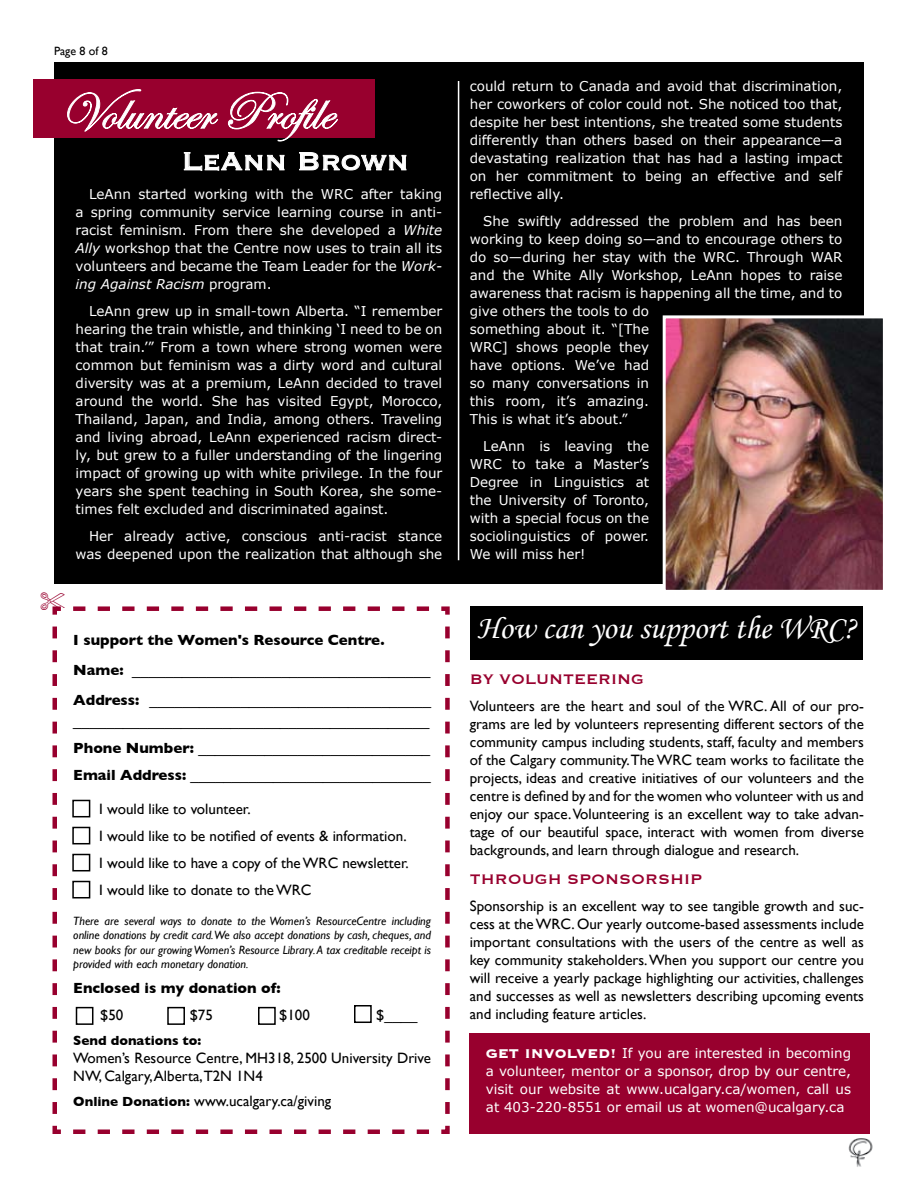
<style>
.page{position:relative;width:918px;height:1188px;background:#fff}
.page>*{position:absolute;margin:0;border:0;box-sizing:border-box;transform-origin:0 0}
.t1{font:54px "Edwardian Script ITC";color:#fff}
.t2{font:33px "Monotype Corsiva";color:#fff}
.t3{font:33px "Copperplate";color:#fff}
.t4{font:18px "Copperplate";color:#98002e}
.t5{font:15px/18px "Gill Sans";color:#000}
.t6{font:700 15px "Gill Sans";color:#000}
.t7{font:13.5px/18px "Verdana";color:#fff;text-align:justify}
.t8{font:700 13.5px "Gill Sans";color:#000}
.t9{font:italic 12px/14.4px "Gill Sans";color:#000;text-align:justify}
.t10{font:12px "Gill Sans";color:#000}
.s1{font-style:italic}
.s2{font-weight:700}
.s3{font-weight:700;font-size:13.5px}
.s4{font-family:"Copperplate";font-weight:700;font-size:16.5px}
</style>
<div class="page">
<img style="left:848px;top:1138px;width:25px;height:29px">
<div style="left:54px;top:63px;width:810px;height:521px;background:#000"></div>
<img style="left:667px;top:319px;width:215px;height:270px">
<div style="left:663px;top:315px;width:223px;height:278px;border:3px solid #fff"></div>
<svg style="left:52px;top:606px;width:398px;height:528px"></svg>
<div style="left:72px;top:800px;width:18px;height:17px;border:2px solid #000"></div>
<div style="left:72px;top:827px;width:18px;height:17px;border:2px solid #000"></div>
<div style="left:72px;top:854px;width:18px;height:17px;border:2px solid #000"></div>
<div style="left:72px;top:881px;width:18px;height:17px;border:2px solid #000"></div>
<div style="left:354px;top:1005px;width:18px;height:18px;border:2px solid #000"></div>
<div style="left:258px;top:1007px;width:18px;height:18px;border:2px solid #000"></div>
<div style="left:167px;top:1007px;width:18px;height:18px;border:2px solid #000"></div>
<div style="left:76px;top:1007px;width:17px;height:18px;border:2px solid #000"></div>
<div style="left:470px;top:1034px;width:400px;height:100px;background:#98002e"></div>
<div style="left:471px;top:606px;width:392px;height:53px;background:#000"></div>
<hr style="left:458px;top:81px;width:1px;height:479px;background:#fff">
<div style="left:33px;top:80px;width:341px;height:58px;background:#98002e"></div>
<svg style="left:67px;top:89px;width:340px;height:82px"></svg>
<svg style="left:52px;top:606px;width:377px;height:5px"></svg>
<p class="t10" style="left:54px;top:44px;width:55px">Page 8 of 8</p>
<h1 class="t1" style="left:59px;top:82px;width:276px">Volunteer Profile</h1>
<h2 class="t3" style="left:182px;top:140px;width:228px">LeAnn B rown</h2>
<p class="t7" style="left:76px;top:185px;width:368px;text-indent:14px">LeAnn started working with the WRC after taking a spring community service learning course in anti&shy;racist feminism. From there she developed a <span class="s1">White Ally</span> workshop that the Centre now uses to train all its volunteers and became the Team Leader for the <span class="s1">Work&shy;ing Against Racism</span> program.</p>
<p class="t7" style="left:76px;top:302px;width:368px;text-indent:14px">LeAnn grew up in small-town Alberta. “I remember hearing the train whistle, and thinking ‘I need to be on that train.’” From a town where strong women were common but feminism was a dirty word and cultural diversity was at a premium, LeAnn decided to travel around the world. She has visited Egypt, Morocco, Thailand, Japan, and India, among others. Traveling and living abroad, LeAnn experienced racism direct&shy;ly, but grew to a fuller understanding of the lingering impact of growing up with white privilege. In the four years she spent teaching in South Korea, she some&shy;times felt excluded and discriminated against.</p>
<p class="t7" style="left:76px;top:527px;width:368px;text-align:right">Her already active, conscious anti-racist stance was deepened upon the realization that although she</p>
<p class="t5" style="left:73px;top:625px;width:359px;line-height:30px"><span class="s2">I support the Women's Resource Centre.<br>Name:</span> ____________________________________<br><span class="s2">Address:</span> __________________________________</p>
<p class="t5" style="left:73px;top:707px;width:359px;line-height:27px;text-align:justify">___________________________________________ <span class="s2">Phone Number:</span> ____________________________ <span class="s2">Email Address:</span> _____________________________</p>
<p class="t5" style="left:99px;top:795px;width:311px;line-height:27px">I would like to volunteer.<br>I would like to be notified of events &amp; information.<br>I would like to have a copy of the WRC newsletter.<br>I would like to donate to the WRC</p>
<p class="t9" style="left:73px;top:914px;width:359px">There are several ways to donate to the Women’s ResourceCentre including online donations by credit card.We also accept donations by cash, cheques, and new books for our growing Women’s Resource Library. A tax creditable receipt is provided with each monetary donation.</p>
<p class="t6" style="left:73px;top:979px;width:209px">Enclosed is my donation of:</p>
<p class="t5" style="left:100px;top:1006px;width:25px">$50</p>
<p class="t5" style="left:190px;top:1006px;width:25px">$75</p>
<p class="t5" style="left:279px;top:1006px;width:32px">$100</p>
<p class="t5" style="left:376px;top:1006px;width:43px">$____</p>
<p class="t8" style="left:73px;top:1033px;width:130px">Send donations to:</p>
<p class="t5" style="left:73px;top:1049px;width:359px">Women’s Resource Centre, MH318, 2500 University Drive<br>NW, Calgary, Alberta,T2N 1N4</p>
<p class="t5" style="left:73px;top:1092px;width:259px"><span class="s3">Online Donation:</span> www.ucalgary.ca/giving</p>
<p class="t7" style="left:470px;top:77px;width:374px">could return to Canada and avoid that discrimination, her coworkers of color could not. She noticed too that, despite her best intentions, she treated some students differently than others based on their appearance—a devastating realization that has had a lasting impact on her commitment to being an effective and self reflective ally.</p>
<p class="t7" style="left:470px;top:212px;width:374px;text-align:left;text-indent:14px">She swiftly addressed the problem and has been working to keep doing so—and to encourage others to do so—during her stay with the WRC. Through WAR and the White Ally Workshop, LeAnn hopes to raise awareness that racism is happening all the time, and to give others the tools to do<br>something about it. “[The<br>WRC] shows people they<br>have options. We’ve had<br>so many conversations in<br>this room, it’s amazing.<br>This is what it’s about.”</p>
<p class="t7" style="left:470px;top:437px;width:181px;text-indent:14px">LeAnn is leaving the WRC to take a Master’s Degree in Linguistics at the University of Toronto, with a special focus on the sociolinguistics of power.<br>We will miss her!</p>
<h2 class="t2" style="left:477px;top:608px;width:381px">How can you support the WRC?</h2>
<h3 class="t4" style="left:470px;top:668px;width:107px">by volunteer</h3>
<h3 class="t4" style="left:611px;top:668px;width:32px">ing</h3>
<p class="t5" style="left:470px;top:697px;width:396px;text-align:justify">Volunteers are the heart and soul of the WRC. All of our pro&shy;grams are led by volunteers representing different sectors of the community campus including students, staff, faculty and members of the Calgary community.The WRC team works to facilitate the projects, ideas and creative initiatives of our volunteers and the centre is defined by and for the women who volunteer with us and enjoy our space. Volunteering is an excellent way to take advan&shy;tage of our beautiful space, interact with women from diverse backgrounds, and learn through dialogue and research.</p>
<h3 class="t4" style="left:470px;top:867px;width:234px">through sponsorship</h3>
<p class="t5" style="left:470px;top:896px;width:396px;text-align:justify">Sponsorship is an excellent way to see tangible growth and suc&shy;cess at the WRC. Our yearly outcome-based assessments include important consultations with the users of the centre as well as key community stakeholders. When you support our centre you will receive a yearly package highlighting our activities, challenges and successes as well as newsletters describing upcoming events and including feature articles.</p>
<p class="t7" style="left:486px;top:1044px;width:367px"><span class="s4">GET INVOLVED!</span> If you are interested in becoming a volunteer, mentor or a sponsor, drop by our centre, visit our website at www.ucalgary.ca/women, call us at 403-220-8551 or email us at women@ucalgary.ca</p>
</div>
